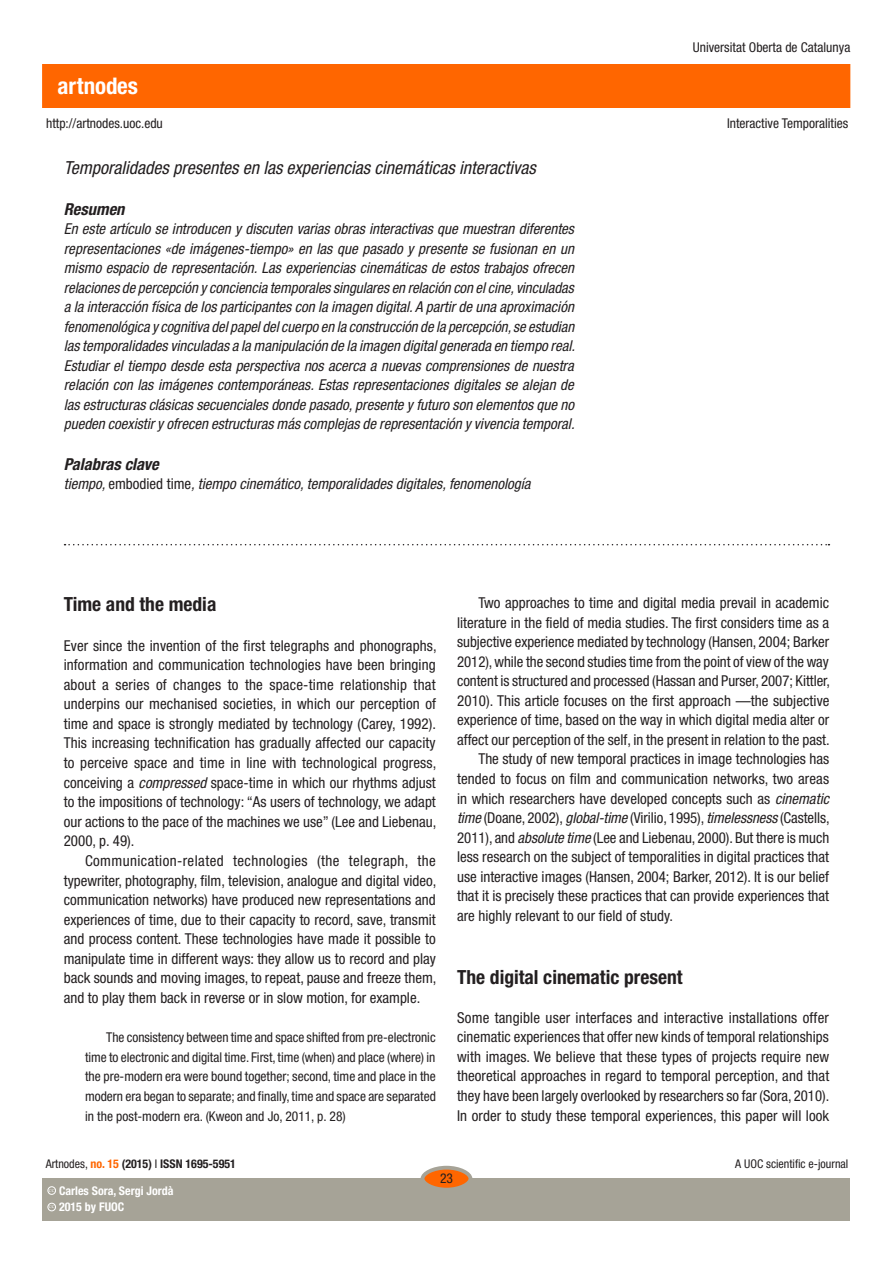
<style>
.page{position:relative;width:893px;height:1263px;background:#fff}
.page>*{position:absolute;margin:0;border:0;box-sizing:border-box;transform-origin:0 0}
.t1{font:700 condensed 22.95px "Helvetica Neue LT Std";color:#fff}
.SUBTITOLS{font:700 condensed 19.5px "Helvetica Neue LT Std";color:#231f20}
.titol_resum{font:italic condensed 18px "Helvetica Neue LT Std";color:#231f20}
.subtitols_resums{font:italic 700 condensed 16.5px "Helvetica Neue LT Std";color:#231f20}
.text_general{font:condensed 15px/19.5px "Helvetica Neue LT Std";color:#231f20;text-align:justify}
.text_general_primerp{font:italic condensed 15px/19.5px "Helvetica Neue LT Std";color:#231f20;text-align:justify}
.text_general_primerp-2{font:condensed 15px/19.6px "Helvetica Neue LT Std";letter-spacing:.005em;color:#231f20;text-align:justify}
.TEXTCITAT{font:condensed 13.5px/19.6px "Helvetica Neue LT Std";color:#231f20;text-align:justify}
.t2{font:700 condensed 12px "Helvetica Neue LT Std";color:#231f20}
.t3{font:700 condensed 12px "Helvetica Neue LT Std";color:#fff}
.t4{font:condensed 12px "Helvetica Neue LT Std";color:#231f20}
.t5{font:600 3.9px "Adobe Caslon Pro";color:#fff}
.s1{font-style:normal}
.s2{font-style:italic}
.s3{font-weight:400}
.s4{color:#f60}
</style>
<div class="page">
<div style="left:43px;top:65px;width:807px;height:42px;background:#f60"></div>
<div style="left:43px;top:1178px;width:807px;height:42px;background:#a6a397"></div>
<div style="left:422px;top:1168px;width:48px;height:21px;background:#f60;border-radius:50%"></div>
<div style="left:421px;top:1166px;width:51px;height:25px;border:4px solid #a6a397;border-radius:50%"></div>
<div style="left:48px;top:1186px;width:8px;height:8px;border:1px solid #fff;border-radius:50%"></div>
<div style="left:48px;top:1203px;width:8px;height:8px;border:1px solid #fff;border-radius:50%"></div>
<svg style="left:65px;top:544px;width:764px;height:1px"></svg>
<p class="t1" style="left:58px;top:72px;width:82px">artnodes</p>
<p class="TEXTCITAT" style="left:693px;top:37px;width:159px">Universitat Oberta de Catalunya</p>
<p class="TEXTCITAT" style="left:46px;top:113px;width:118px">http://artnodes.uoc.edu</p>
<p class="TEXTCITAT" style="left:727px;top:113px;width:123px">Interactive Temporalities</p>
<p class="titol_resum" style="left:64px;top:158px;width:473px">Temporalidades presentes en las experiencias cinemáticas interactivas</p>
<p class="subtitols_resums" style="left:64px;top:199px;width:62px">Resumen</p>
<p class="text_general_primerp" style="left:64px;top:220px;width:513px">En este artículo se introducen y discuten varias obras interactivas que muestran diferentes representaciones «de imágenes-tiempo» en las que pasado y presente se fusionan en un mismo espacio de representación. Las experiencias cinemáticas de estos trabajos ofrecen relaciones de percepción y conciencia temporales singulares en relación con el cine, vinculadas a la interacción física de los participantes con la imagen digital. A partir de una aproximación fenomenológica y cognitiva del papel del cuerpo en la construcción de la percepción, se estudian las temporalidades vinculadas a la manipulación de la imagen digital generada en tiempo real.<br>Estudiar el tiempo desde esta perspectiva nos acerca a nuevas comprensiones de nuestra relación con las imágenes contemporáneas. Estas representaciones digitales se alejan de las estructuras clásicas secuenciales donde pasado, presente y futuro son elementos que no pueden coexistir y ofrecen estructuras más complejas de representación y vivencia temporal.</p>
<p class="subtitols_resums" style="left:64px;top:454px;width:97px">Palabras clave</p>
<p class="text_general_primerp" style="left:64px;top:475px;width:468px">tiempo, <span class="s1">embodied time</span>, tiempo cinemático, temporalidades digitales, fenomenología</p>
<p class="SUBTITOLS" style="left:64px;top:593px;width:154px">Time and the media</p>
<p class="text_general_primerp-2" style="left:64px;top:635px;width:374px">Ever since the invention of the first telegraphs and phonographs, information and communication technologies have been bringing about a series of changes to the space-time relationship that underpins our mechanised societies, in which our perception of time and space is strongly mediated by technology (Carey, 1992).<br>This increasing technification has gradually affected our capacity to perceive space and time in line with technological progress, conceiving a <span class="s2">compressed</span> space-time in which our rhythms adjust to the impositions of technology: “As users of technology, we adapt our actions to the pace of the machines we use” (Lee and Liebenau, 2000, p. 49).</p>
<p class="text_general" style="left:64px;top:851px;width:374px;text-indent:21px">Communication-related technologies (the telegraph, the typewriter, photography, film, television, analogue and digital video, communication networks) have produced new representations and experiences of time, due to their capacity to record, save, transmit and process content. These technologies have made it possible to manipulate time in different ways: they allow us to record and play back sounds and moving images, to repeat, pause and freeze them, and to play them back in reverse or in slow motion, for example.</p>
<p class="TEXTCITAT" style="left:85px;top:1027px;width:352px;text-indent:21px">The consistency between time and space shifted from pre-electronic time to electronic and digital time. First, time (when) and place (where) in the pre-modern era were bound together; second, time and place in the modern era began to separate; and finally, time and space are separated in the post-modern era. (Kweon and Jo, 2011, p. 28)</p>
<p class="text_general" style="left:457px;top:593px;width:374px;text-indent:21px">Two approaches to time and digital media prevail in academic literature in the field of media studies. The first considers time as a subjective experience mediated by technology (Hansen, 2004; Barker 2012), while the second studies time from the point of view of the way content is structured and processed (Hassan and Purser, 2007; Kittler, 2010). This article focuses on the first approach —the subjective experience of time, based on the way in which digital media alter or affect our perception of the self, in the present in relation to the past.</p>
<p class="text_general" style="left:457px;top:749px;width:374px;text-indent:21px">The study of new temporal practices in image technologies has tended to focus on film and communication networks, two areas in which researchers have developed concepts such as <span class="s2">cinematic time</span> (Doane, 2002), <span class="s2">global-time</span> (Virilio, 1995), <span class="s2">timelessness</span> (Castells, 2011), and <span class="s2">absolute time</span> (Lee and Liebenau, 2000). But there is much less research on the subject of temporalities in digital practices that use interactive images (Hansen, 2004; Barker, 2012). It is our belief that it is precisely these practices that can provide experiences that are highly relevant to our field of study.</p>
<p class="SUBTITOLS" style="left:457px;top:965px;width:227px">The digital cinematic present</p>
<p class="text_general_primerp-2" style="left:457px;top:1008px;width:374px">Some tangible user interfaces and interactive installations offer cinematic experiences that offer new kinds of temporal relationships with images. We believe that these types of projects require new theoretical approaches in regard to temporal perception, and that they have been largely overlooked by researchers so far (Sora, 2010).<br>In order to study these temporal experiences, this paper will look</p>
<p class="t2" style="left:46px;top:1157px;width:192px"><span class="s3">Artnodes,</span> <span class="s4">no. 15</span> (2015) <span class="s3">I</span> ISSN 1695-5951</p>
<p class="t4" style="left:735px;top:1157px;width:115px">A UOC scientific e-journal</p>
<p class="t5" style="left:49px;top:1188px;width:7px">CC</p>
<p class="t3" style="left:59px;top:1183px;width:116px">Carles Sora, Sergi Jordà</p>
<p class="t5" style="left:49px;top:1205px;width:7px">CC</p>
<p class="t3" style="left:59px;top:1200px;width:67px">2015 by FUOC</p>
<p class="TEXTCITAT" style="left:440px;top:1169px;width:14px">23</p>
</div>
